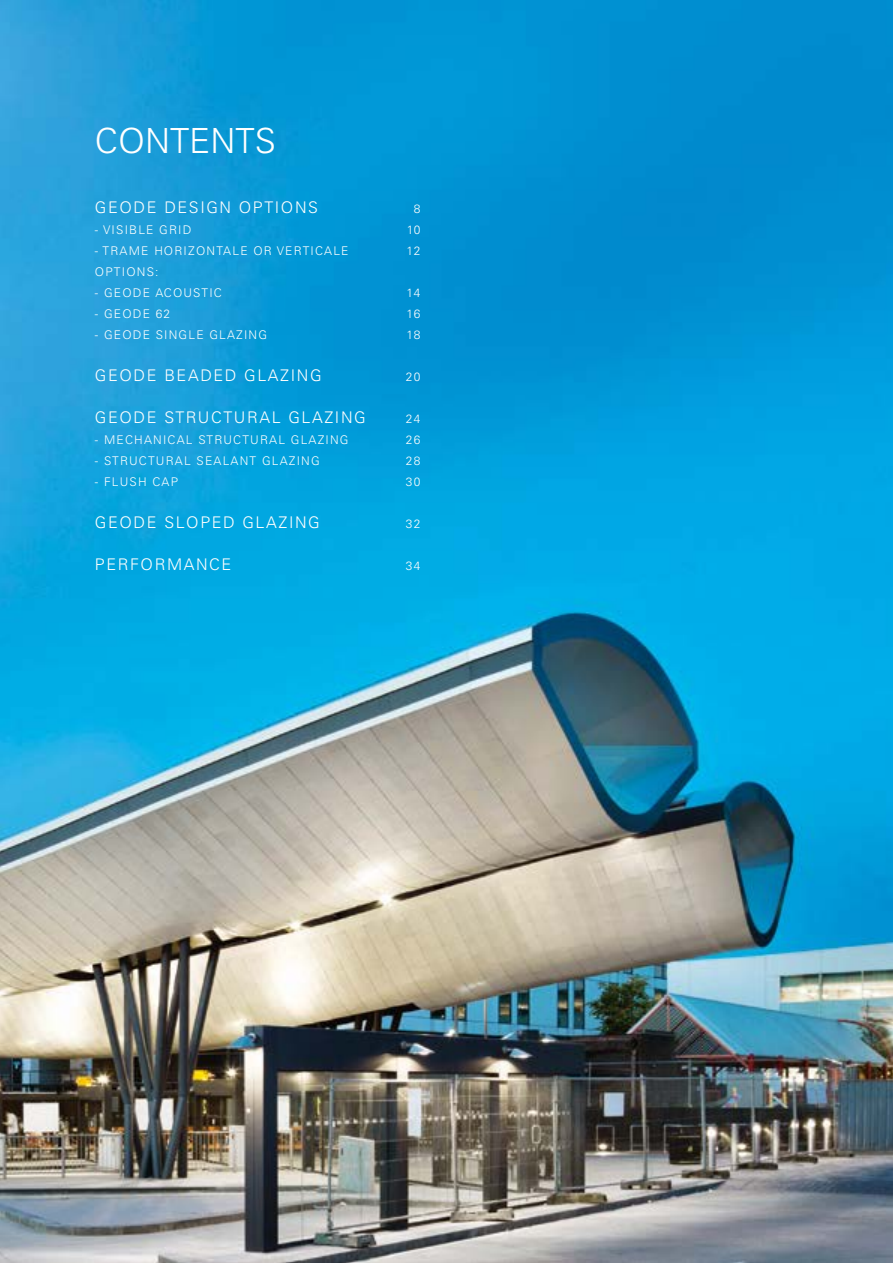
<style>
.page{position:relative;width:893px;height:1263px;background:#fff}
.page>*{position:absolute;margin:0;border:0;box-sizing:border-box;transform-origin:0 0}
.t1{font:300 34.65px "Univers LT Std";color:#fff}
.t2{font:300 16.05px "Univers LT Std";letter-spacing:.1em;color:#fff}
.t3{font:300 12px "Univers LT Std";letter-spacing:.1em;color:#fff}
</style>
<div class="page">
<img style="left:0;top:0;width:893px;height:1263px">
<h1 class="t1" style="left:95px;top:119px;width:182px">CONTENTS</h1>
<h2 class="t2" style="left:95px;top:197px;width:225px">GEODE DESIGN OPTIONS</h2>
<p class="t3" style="left:414px;top:201px;width:8px">8</p>
<p class="t3" style="left:95px;top:222px;width:98px">- VISIBLE GRID</p>
<p class="t3" style="left:407px;top:222px;width:15px">10</p>
<p class="t3" style="left:95px;top:243px;width:255px">- TRAME HORIZONTALE OR VERTICALE</p>
<p class="t3" style="left:407px;top:243px;width:15px">12</p>
<p class="t3" style="left:95px;top:264px;width:65px">OPTIONS:</p>
<p class="t3" style="left:95px;top:285px;width:128px">- GEODE ACOUSTIC</p>
<p class="t3" style="left:407px;top:285px;width:15px">14</p>
<p class="t3" style="left:95px;top:306px;width:77px">- GEODE 62</p>
<p class="t3" style="left:407px;top:306px;width:15px">16</p>
<p class="t3" style="left:95px;top:327px;width:174px">- GEODE SINGLE GLAZING</p>
<p class="t3" style="left:406px;top:327px;width:16px">18</p>
<h2 class="t2" style="left:95px;top:365px;width:228px">GEODE BEADED GLAZING</h2>
<p class="t3" style="left:406px;top:369px;width:16px">20</p>
<h2 class="t2" style="left:95px;top:407px;width:272px">GEODE STRUCTURAL GLAZING</h2>
<p class="t3" style="left:406px;top:411px;width:16px">24</p>
<p class="t3" style="left:95px;top:432px;width:255px">- MECHANICAL STRUCTURAL GLAZING</p>
<p class="t3" style="left:406px;top:432px;width:16px">26</p>
<p class="t3" style="left:95px;top:453px;width:226px">- STRUCTURAL SEALANT GLAZING</p>
<p class="t3" style="left:406px;top:453px;width:16px">28</p>
<p class="t3" style="left:95px;top:474px;width:85px">- FLUSH CAP</p>
<p class="t3" style="left:406px;top:474px;width:16px">30</p>
<h2 class="t2" style="left:95px;top:512px;width:226px">GEODE SLOPED GLAZING</h2>
<p class="t3" style="left:406px;top:516px;width:16px">32</p>
<h2 class="t2" style="left:95px;top:554px;width:138px">PERFORMANCE</h2>
<p class="t3" style="left:406px;top:558px;width:16px">34</p>
</div>
